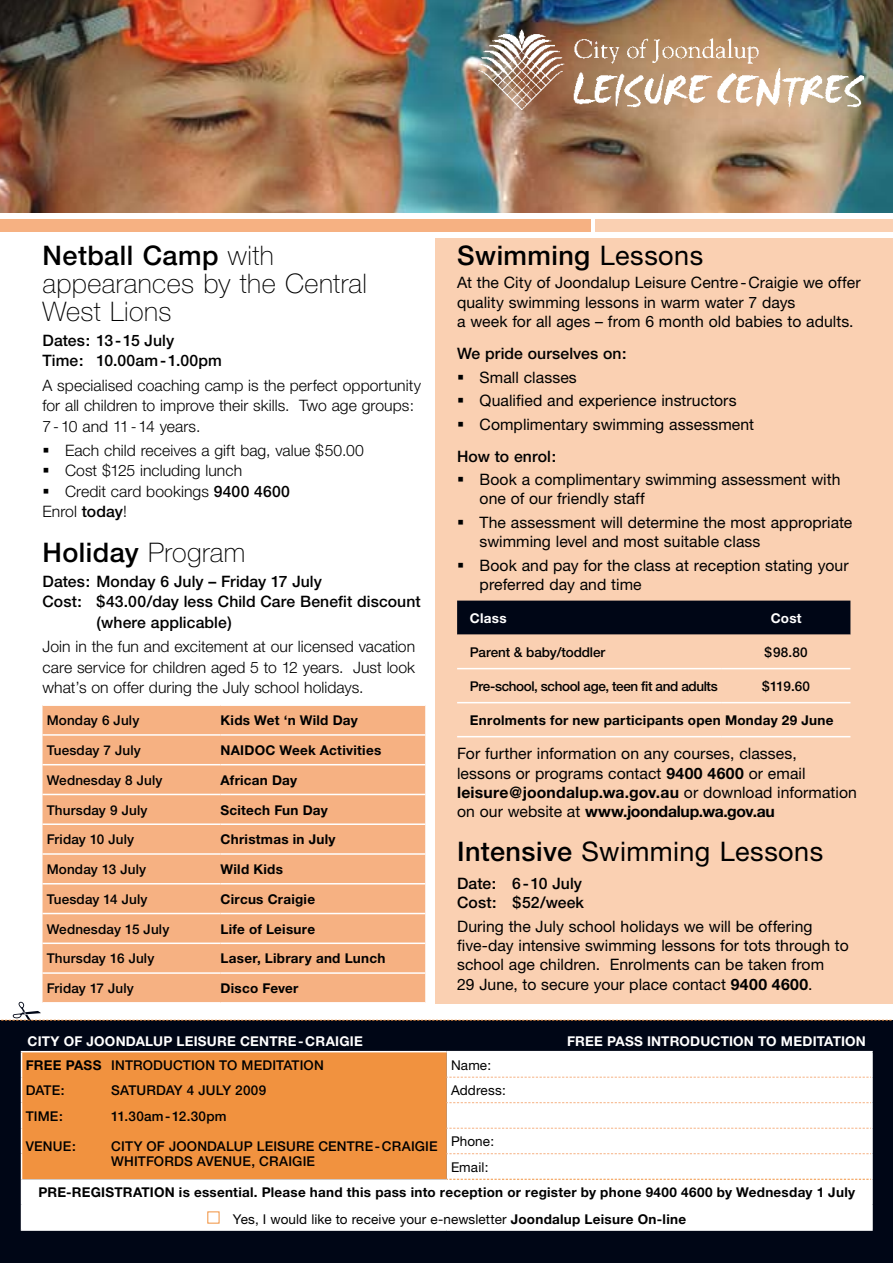
<style>
.page{position:relative;width:893px;height:1263px;background:#fff}
.page>*{position:absolute;margin:0;border:0;box-sizing:border-box;transform-origin:0 0}
.t1{font:100 27px/28.2px "Helvetica Neue";letter-spacing:.015em;color:#000}
.t2{font:500 27px "Helvetica Neue";letter-spacing:.015em;color:#000}
.t3{font:27px "Helvetica Neue";letter-spacing:.015em;color:#000}
.t4{font:15.75px/19.4px "Helvetica Neue";letter-spacing:.005em;color:#000}
.t5{font:300 15.75px/20.2px "Helvetica Neue";letter-spacing:.005em;color:#000}
.t6{font:500 15.75px/20.2px "Helvetica Neue";letter-spacing:.005em;color:#000}
.t7{font:700 13.5px/26.2px "Helvetica Neue";letter-spacing:.02em;color:#000}
.t8{font:500 13.5px/15px "Helvetica Neue";letter-spacing:.01em;color:#000}
.t9{font:700 13.5px "Helvetica Neue";letter-spacing:.01em;color:#fff}
.t10{font:500 13.5px "Helvetica Neue";letter-spacing:-.03em;color:#000}
.t11{font:13.5px/25.5px "Helvetica Neue";letter-spacing:.01em;color:#000}
.t12{font:500 13.5px "Helvetica Neue";letter-spacing:-.01em;color:#000}
.s1{font-weight:500}
.s2{font-weight:100}
.s3{font-weight:400}
.s4{font-weight:700}
</style>
<div class="page">
<div style="left:436px;top:238px;width:457px;height:765px;background:#fad0b2"></div>
<img style="left:0;top:0;width:893px;height:213px">
<img style="left:477px;top:30px;width:386px;height:80px">
<div style="left:0;top:219px;width:590px;height:13px;background:#f6b182"></div>
<div style="left:595px;top:219px;width:298px;height:13px;background:#fad0b2"></div>
<div style="left:43px;top:706px;width:382px;height:296px;background:#f6b182"></div>
<hr style="left:43px;top:734px;width:178px;height:2px;background:#fff">
<hr style="left:221px;top:734px;width:204px;height:2px;background:#fff">
<hr style="left:43px;top:764px;width:178px;height:1px;background:#fff">
<hr style="left:221px;top:764px;width:204px;height:1px;background:#fff">
<hr style="left:43px;top:794px;width:178px;height:1px;background:#fff">
<hr style="left:221px;top:794px;width:204px;height:1px;background:#fff">
<hr style="left:43px;top:823px;width:178px;height:2px;background:#fff">
<hr style="left:221px;top:823px;width:204px;height:2px;background:#fff">
<hr style="left:43px;top:853px;width:178px;height:2px;background:#fff">
<hr style="left:221px;top:853px;width:204px;height:2px;background:#fff">
<hr style="left:43px;top:883px;width:178px;height:1px;background:#fff">
<hr style="left:221px;top:883px;width:204px;height:1px;background:#fff">
<hr style="left:43px;top:913px;width:178px;height:1px;background:#fff">
<hr style="left:221px;top:913px;width:204px;height:1px;background:#fff">
<hr style="left:43px;top:942px;width:178px;height:2px;background:#fff">
<hr style="left:221px;top:942px;width:204px;height:2px;background:#fff">
<hr style="left:43px;top:972px;width:178px;height:2px;background:#fff">
<hr style="left:221px;top:972px;width:204px;height:2px;background:#fff">
<svg style="left:457px;top:601px;width:393px;height:103px"></svg>
<hr style="left:457px;top:668px;width:265px;height:1px;background:#fff">
<hr style="left:722px;top:668px;width:128px;height:1px;background:#fff">
<hr style="left:457px;top:702px;width:265px;height:1px;background:#fff">
<hr style="left:722px;top:702px;width:128px;height:1px;background:#fff">
<hr style="left:457px;top:736px;width:265px;height:1px;background:#fff">
<hr style="left:722px;top:736px;width:128px;height:1px;background:#fff">
<div style="left:0;top:1020px;width:893px;height:243px;background:#000616"></div>
<svg style="left:22px;top:1052px;width:849px;height:178px;background:#f9d7b9"></svg>
<hr style="left:21px;top:1230px;width:426px;height:1px;background:#fff">
<hr style="left:447px;top:1230px;width:426px;height:1px;background:#fff">
<svg style="left:447px;top:1077px;width:424px;height:1px"></svg>
<svg style="left:447px;top:1102px;width:424px;height:1px"></svg>
<svg style="left:447px;top:1128px;width:424px;height:1px"></svg>
<svg style="left:447px;top:1153px;width:424px;height:1px"></svg>
<svg style="left:21px;top:1052px;width:1px;height:178px"></svg>
<svg style="left:447px;top:1179px;width:424px;height:1px"></svg>
<hr style="left:21px;top:1051px;width:426px;height:1px;background:#fff">
<hr style="left:447px;top:1051px;width:426px;height:1px;background:#fff">
<hr style="left:871px;top:1052px;width:2px;height:25px;background:#fff">
<hr style="left:871px;top:1077px;width:2px;height:26px;background:#fff">
<hr style="left:871px;top:1103px;width:2px;height:25px;background:#fff">
<hr style="left:871px;top:1128px;width:2px;height:26px;background:#fff">
<hr style="left:871px;top:1154px;width:2px;height:25px;background:#fff">
<hr style="left:871px;top:1179px;width:2px;height:26px;background:#fff">
<hr style="left:871px;top:1205px;width:2px;height:25px;background:#fff">
<svg style="left:1px;top:1002px;width:892px;height:19px"></svg>
<h1 class="t1" style="left:43px;top:241px;width:326px"><span class="s1">Netball Camp</span> with appearances by the Central<br>West Lions</h1>
<p class="t6" style="left:43px;top:330px;width:181px">Dates: 13-15 July<br>Time: 10.00am-1.00pm</p>
<p class="t5" style="left:43px;top:375px;width:380px">A specialised coaching camp is the perfect opportunity for all children to improve their skills. Two age groups:<br>7-10 and 11-14 years.</p>
<p class="t5" style="left:65px;top:440px;width:300px">Each child receives a gift bag, value $50.00</p>
<p class="t5" style="left:65px;top:460px;width:179px">Cost $125 including lunch</p>
<p class="t5" style="left:65px;top:481px;width:226px">Credit card bookings <span class="s1">9400 4600</span></p>
<p class="t5" style="left:43px;top:501px;width:86px">Enrol <span class="s1">today</span>!</p>
<h1 class="t2" style="left:43px;top:537px;width:204px">Holiday <span class="s2">Program</span></h1>
<p class="t6" style="left:43px;top:571px;width:281px">Dates: Monday 6 July – Friday 17 July</p>
<p class="t6" style="left:43px;top:591px;width:380px">Cost: $43.00/day less Child Care Benefit discount</p>
<p class="t6" style="left:97px;top:612px;width:137px">(where applicable)</p>
<p class="t5" style="left:43px;top:636px;width:374px;text-align:justify">Join in the fun and excitement at our licensed vacation care service for children aged 5 to 12 years. Just look what’s on offer during the July school holidays.</p>
<p class="t8" style="left:47px;top:713px;width:94px">Monday 6 July</p>
<p class="t7" style="left:221px;top:707px;width:139px">Kids Wet ‘n Wild Day</p>
<p class="t8" style="left:47px;top:743px;width:96px">Tuesday 7 July</p>
<p class="t7" style="left:221px;top:737px;width:162px">NAIDOC Week Activities</p>
<p class="t8" style="left:47px;top:772px;width:117px">Wednesday 8 July</p>
<p class="t7" style="left:221px;top:767px;width:78px">African Day</p>
<p class="t8" style="left:47px;top:802px;width:102px">Thursday 9 July</p>
<p class="t7" style="left:221px;top:796px;width:109px">Scitech Fun Day</p>
<p class="t8" style="left:47px;top:832px;width:89px">Friday 10 July</p>
<p class="t7" style="left:221px;top:826px;width:116px">Christmas in July</p>
<p class="t8" style="left:47px;top:862px;width:101px">Monday 13 July</p>
<p class="t7" style="left:221px;top:856px;width:64px">Wild Kids</p>
<p class="t8" style="left:47px;top:891px;width:102px">Tuesday 14 July</p>
<p class="t7" style="left:221px;top:886px;width:96px">Circus Craigie</p>
<p class="t8" style="left:47px;top:921px;width:124px">Wednesday 15 July</p>
<p class="t7" style="left:221px;top:915px;width:96px">Life of Leisure</p>
<p class="t8" style="left:47px;top:951px;width:109px">Thursday 16 July</p>
<p class="t7" style="left:221px;top:945px;width:166px">Laser, Library and Lunch</p>
<p class="t8" style="left:47px;top:981px;width:89px">Friday 17 July</p>
<p class="t7" style="left:221px;top:975px;width:79px">Disco Fever</p>
<h1 class="t2" style="left:457px;top:239px;width:248px">Swimming <span class="s3">Lessons</span></h1>
<p class="t4" style="left:457px;top:273px;width:405px">At the City of Joondalup Leisure Centre-Craigie we offer quality swimming lessons in warm water 7 days<br>a week for all ages – from 6 month old babies to adults.</p>
<p class="t6" style="left:457px;top:343px;width:171px">We pride ourselves on:</p>
<p class="t4" style="left:480px;top:365px;width:276px;line-height:23.5px">Small classes<br>Qualified and experience instructors<br>Complimentary swimming assessment</p>
<p class="t6" style="left:457px;top:446px;width:100px">How to enrol:</p>
<p class="t4" style="left:480px;top:470px;width:362px">Book a complimentary swimming assessment with one of our friendly staff</p>
<p class="t4" style="left:480px;top:512px;width:374px">The assessment will determine the most appropriate swimming level and most suitable class</p>
<p class="t4" style="left:480px;top:555px;width:370px">Book and pay for the class at reception stating your preferred day and time</p>
<p class="t9" style="left:470px;top:610px;width:38px">Class</p>
<p class="t9" style="left:771px;top:610px;width:32px">Cost</p>
<p class="t12" style="left:470px;top:644px;width:137px">Parent &amp; baby/toddler</p>
<p class="t8" style="left:764px;top:644px;width:45px">$98.80</p>
<p class="t10" style="left:470px;top:678px;width:249px">Pre-school, school age, teen fit and adults</p>
<p class="t8" style="left:762px;top:678px;width:49px">$119.60</p>
<p class="t7" style="left:470px;top:707px;width:365px">Enrolments for new participants open Monday 29 June</p>
<p class="t4" style="left:457px;top:744px;width:401px">For further information on any courses, classes,<br>lessons or programs contact <span class="s4">9400 4600</span> or email <span class="s4">leisure@joondalup.wa.gov.au</span> or download information on our website at <span class="s4">www.joondalup.wa.gov.au</span></p>
<h1 class="t3" style="left:457px;top:835px;width:368px"><span class="s1">Intensive</span> Swimming Lessons</h1>
<p class="t6" style="left:457px;top:874px;width:128px;line-height:19.4px">Date: 6-10 July<br>Cost: $52/week</p>
<p class="t4" style="left:457px;top:916px;width:393px">During the July school holidays we will be offering five‑day intensive swimming lessons for tots through to school age children. Enrolments can be taken from<br>29 June, to secure your place contact <span class="s4">9400 4600</span>.</p>
<p class="t9" style="left:28px;top:1032px;width:19px">City</p>
<p class="t9" style="left:64px;top:1032px;width:42px">of Joondalup</p>
<p class="t9" style="left:177px;top:1032px;width:18px">Leisure</p>
<p class="t9" style="left:240px;top:1032px;width:19px">Centre</p>
<p class="t9" style="left:298px;top:1032px;width:25px">-Craigie</p>
<p class="t9" style="left:567px;top:1032px;width:300px">FREE PASS INTRODUCTION TO MEDITATION</p>
<p class="t8" style="left:26px;top:1057px;width:299px"><span class="s4">FREE PASS</span> INTRODUCTION TO MEDITATION</p>
<p class="t11" style="left:451px;top:1052px;width:42px">Name:</p>
<p class="t8" style="left:26px;top:1083px;width:40px">DATE:</p>
<p class="t8" style="left:111px;top:1083px;width:156px">SATURDAY 4 JULY 2009</p>
<p class="t11" style="left:451px;top:1077px;width:57px">Address:</p>
<p class="t8" style="left:26px;top:1108px;width:39px">TIME:</p>
<p class="t8" style="left:111px;top:1108px;width:117px">11.30am-12.30pm</p>
<p class="t8" style="left:26px;top:1139px;width:51px">VENUE:</p>
<p class="t8" style="left:111px;top:1139px;width:328px">CITY OF JOONDALUP LEISURE CENTRE-CRAIGIE<br>WHITFORDS AVENUE, CRAIGIE</p>
<p class="t11" style="left:451px;top:1128px;width:45px">Phone:<br>Email:</p>
<p class="t7" style="left:233px;top:1179px;width:624px;text-indent:-195px">PRE-REGISTRATION is essential. Please hand this pass into reception or register by phone 9400 4600 by Wednesday 1 July<br><span class="s3">Yes, I would like to receive your e-newsletter</span> Joondalup Leisure On-line</p>
</div>
